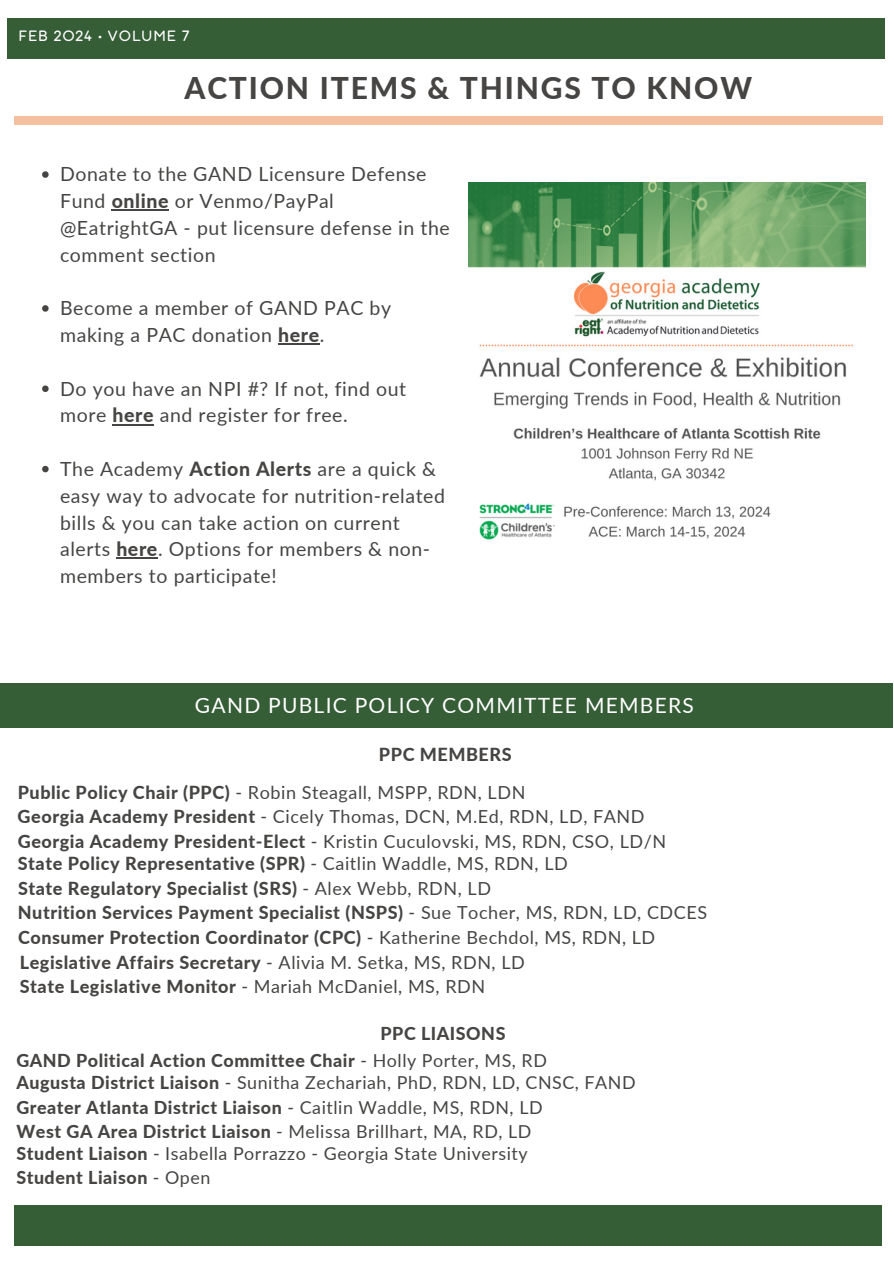
<style>
.page{position:relative;width:894px;height:1264px;background:#fff}
.page>*{position:absolute;margin:0;border:0;box-sizing:border-box;transform-origin:0 0}
.t1{font:800 30px "Lato";letter-spacing:.06em;color:#464544}
.t2{font:21px "Lato";letter-spacing:.06em;color:#fff}
.t3{font:19.5px/26.7px "Lato";letter-spacing:.03em;color:#464544}
.t4{font:800 18px/38px "Lato";letter-spacing:.03em;color:#464544}
.t5{font:18px "Lato";letter-spacing:.03em;color:#464544}
.t6{font:17.85px/24.3px "Lato";letter-spacing:.03em;color:#464544}
.t7{font:800 17.85px "Lato";letter-spacing:.03em;color:#464544}
.t8{font:16.35px "Aristotelica Pro Tx";letter-spacing:.06em;color:#fff}
.s1{font-weight:800}
.s2{font-weight:400}
</style>
<div class="page">
<div style="left:0;top:683px;width:892px;height:44px;background:#355d36"></div>
<div style="left:7px;top:19px;width:877px;height:40px;background:#355d36"></div>
<div style="left:14px;top:116px;width:868px;height:9px;background:#f4c09f"></div>
<div style="left:14px;top:1205px;width:867px;height:40px;background:#355d36"></div>
<img style="left:468px;top:182px;width:397px;height:358px">
<svg style="left:42px;top:171px;width:7px;height:7px"></svg>
<hr style="left:112px;top:210px;width:57px;height:1px;background:#464544">
<svg style="left:42px;top:305px;width:7px;height:7px"></svg>
<hr style="left:278px;top:343px;width:42px;height:2px;background:#464544">
<svg style="left:42px;top:385px;width:7px;height:7px"></svg>
<hr style="left:112px;top:424px;width:42px;height:1px;background:#464544">
<svg style="left:42px;top:466px;width:7px;height:6px"></svg>
<hr style="left:116px;top:557px;width:42px;height:2px;background:#464544">
<p class="t8" style="left:19px;top:31px;width:172px">FEB 2024 • VOLUME 7</p>
<h1 class="t1" style="left:184px;top:69px;width:569px">ACTION ITEMS &amp; THINGS TO KNOW</h1>
<p class="t3" style="left:60px;top:160px;width:391px">Donate to the GAND Licensure Defense<br>Fund <span class="s1">online</span> or Venmo/PayPal @EatrightGA - put licensure defense in the comment section</p>
<p class="t3" style="left:60px;top:294px;width:332px">Become a member of GAND PAC by making a PAC donation <span class="s1">here</span>.</p>
<p class="t3" style="left:60px;top:375px;width:347px">Do you have an NPI #? If not, find out more <span class="s1">here</span> and register for free.</p>
<p class="t3" style="left:60px;top:455px;width:386px">The Academy <span class="s1">Action Alerts</span> are a quick &amp; easy way to advocate for nutrition-related bills &amp; you can take action on current alerts <span class="s1">here</span>. Options for members &amp; non&shy;members to participate!</p>
<p class="t2" style="left:195px;top:692px;width:500px">GAND PUBLIC POLICY COMMITTEE MEMBERS</p>
<p class="t4" style="left:18px;top:734px;width:509px;text-indent:361px">PPC MEMBERS<br>Public Policy Chair (PPC) <span class="s2">- Robin Steagall, MSPP, RDN, LDN</span></p>
<p class="t5" style="left:18px;top:805px;width:628px"><span class="s1">Georgia Academy President</span> - Cicely Thomas, DCN, M.Ed, RDN, LD, FAND</p>
<p class="t4" style="left:18px;top:829px;width:649px;line-height:22.5px">Georgia Academy President-Elect <span class="s2">- Kristin Cuculovski, MS, RDN, CSO, LD/N<br></span>State Policy Representative (SPR) <span class="s2">- Caitlin Waddle, MS, RDN, LD</span></p>
<p class="t4" style="left:18px;top:875px;width:690px;line-height:24.5px">State Regulatory Specialist (SRS) <span class="s2">- Alex Webb, RDN, LD<br></span>Nutrition Services Payment Specialist (NSPS) <span class="s2">- Sue Tocher, MS, RDN, LD, CDCES</span></p>
<p class="t4" style="left:20px;top:942px;width:506px">Legislative Affairs Secretary <span class="s2">- Alivia M. Setka, MS, RDN, LD</span></p>
<p class="t4" style="left:18px;top:918px;width:638px">Consumer Protection Coordinator (CPC) <span class="s2">- Katherine Bechdol, MS, RDN, LD</span></p>
<p class="t4" style="left:20px;top:967px;width:466px">State Legislative Monitor <span class="s2">- Mariah McDaniel, MS, RDN</span></p>
<p class="t7" style="left:380px;top:1022px;width:126px">PPC LIAISONS</p>
<p class="t6" style="left:17px;top:1070px;width:620px"><span class="s1">Augusta District Liaison</span> - Sunitha Zechariah, PhD, RDN, LD, CNSC, FAND</p>
<p class="t6" style="left:17px;top:1118px;width:516px"><span class="s1">West GA Area District Liaison</span> - Melissa Brillhart, MA, RD, LD</p>
<p class="t7" style="left:16px;top:1049px;width:532px">GAND Political Action Committee Chair <span class="s2">- Holly Porter, MS, RD</span></p>
<p class="t7" style="left:16px;top:1096px;width:527px">Greater Atlanta District Liaison <span class="s2">- Caitlin Waddle, MS, RDN, LD</span></p>
<p class="t6" style="left:16px;top:1140px;width:512px"><span class="s1">Student Liaison</span> - Isabella Porrazzo - Georgia State University<br><span class="s1">Student Liaison</span> - Open</p>
</div>
